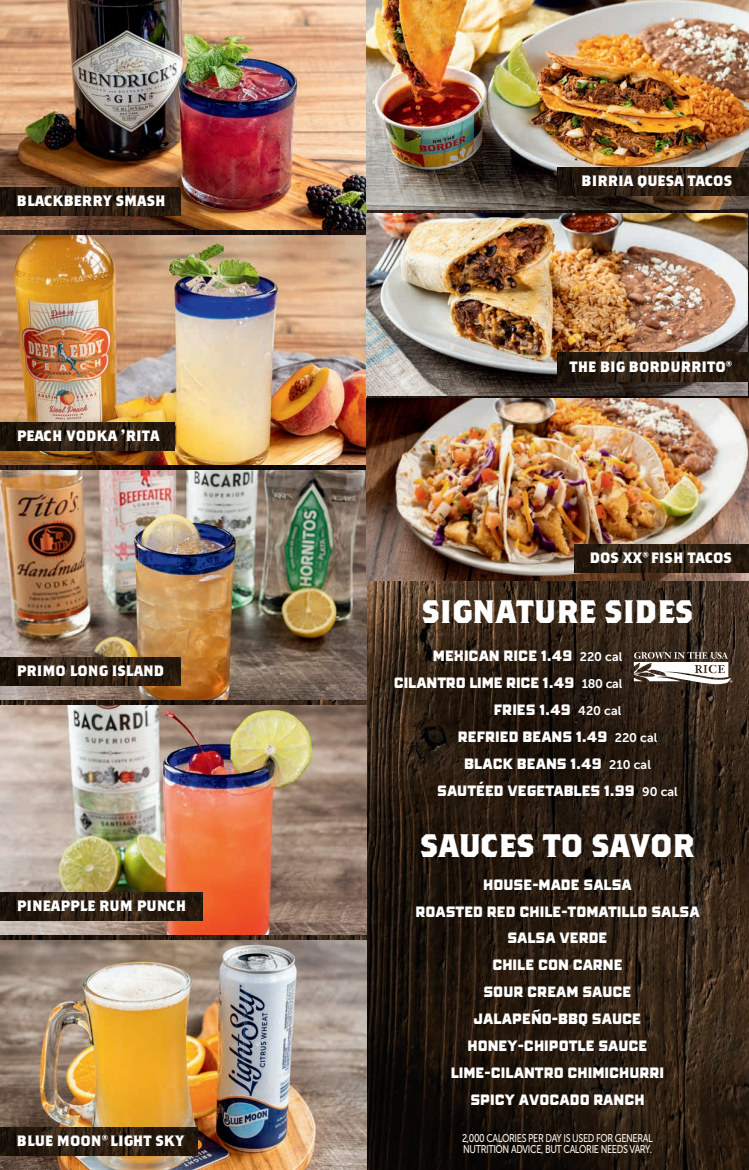
<style>
.page{position:relative;width:749px;height:1170px;background:#fff}
.page>*{position:absolute;margin:0;border:0;box-sizing:border-box;transform-origin:0 0}
.t1{font:32.5px "Border Bold er";color:#fff}
.t2{font:15px/26.9px "Border Sansgria";color:#fff;text-align:center}
.t3{font:15px "Border Bold er";color:#fff}
.t4{font:11.25px/11.2px "Museo Sans 500";letter-spacing:-.04em;color:#f9f5ec;scale:.8 1}
.s1{font-family:"Museo Sans 700";font-size:12.5px}
</style>
<div class="page">
<img style="left:0;top:581px;width:748px;height:589px">
<svg style="left:0;top:229px;width:366px;height:241px;background:#24160f"></svg>
<img style="left:0;top:235px;width:366px;height:230px">
<img style="left:0;top:0;width:366px;height:229px">
<img style="left:0;top:940px;width:366px;height:230px">
<img style="left:0;top:470px;width:366px;height:230px">
<img style="left:0;top:705px;width:366px;height:230px">
<img style="left:366px;top:399px;width:382px;height:182px">
<img style="left:366px;top:213px;width:381px;height:182px">
<img style="left:0;top:422px;width:174px;height:29px">
<img style="left:0;top:187px;width:180px;height:28px">
<img style="left:0;top:658px;width:180px;height:28px">
<img style="left:0;top:893px;width:202px;height:28px">
<img style="left:0;top:1128px;width:197px;height:28px">
<img style="left:557px;top:353px;width:191px;height:28px">
<img style="left:574px;top:544px;width:174px;height:28px">
<svg style="left:633px;top:652px;width:98px;height:32px"></svg>
<img style="left:366px;top:0;width:382px;height:209px">
<img style="left:557px;top:167px;width:191px;height:28px">
<p class="t3" style="left:17px;top:191px;width:150px">BLACKBERRY SMASH</p>
<p class="t3" style="left:17px;top:426px;width:144px">PEACH VODKA ’RITA</p>
<p class="t3" style="left:17px;top:661px;width:149px">PRIMO LONG ISLAND</p>
<p class="t3" style="left:17px;top:896px;width:171px">PINEAPPLE RUM PUNCH</p>
<p class="t3" style="left:17px;top:1131px;width:169px">BLUE MOON<sup>®</sup> LIGHT SKY</p>
<p class="t3" style="left:581px;top:171px;width:152px">BIRRIA QUESA TACOS</p>
<p class="t3" style="left:569px;top:356px;width:164px">THE BIG BORDURRITO<sup>®</sup></p>
<p class="t3" style="left:589px;top:548px;width:144px">DOS XX<sup>®</sup> FISH TACOS</p>
<h1 class="t1" style="left:421px;top:589px;width:273px">SIGNATURE SIDES</h1>
<p class="t2" style="left:432px;top:641px;width:191px">MEXICAN RICE 1.49 <span class="s1">220 cal</span></p>
<p class="t2" style="left:393px;top:668px;width:230px">CILANTRO LIME RICE 1.49 <span class="s1">180 cal</span></p>
<p class="t2" style="left:493px;top:695px;width:129px">FRIES 1.49 <span class="s1">420 cal</span></p>
<p class="t2" style="left:457px;top:722px;width:201px">REFRIED BEANS 1.49 <span class="s1">220 cal</span></p>
<p class="t2" style="left:464px;top:749px;width:188px">BLACK BEANS 1.49 <span class="s1">210 cal</span></p>
<p class="t2" style="left:437px;top:776px;width:242px">SAUTÉED VEGETABLES 1.99 <span class="s1">90 cal</span></p>
<h1 class="t1" style="left:420px;top:824px;width:276px">SAUCES TO SAVOR</h1>
<p class="t2" style="left:415px;top:870px;width:285px">HOUSE-MADE SALSA<br>ROASTED RED CHILE-TOMATILLO SALSA<br>SALSA VERDE<br>CHILE CON CARNE<br>SOUR CREAM SAUCE<br>JALAPEÑO-BBQ SAUCE<br>HONEY-CHIPOTLE SAUCE<br>LIME-CILANTRO CHIMICHURRI<br>SPICY AVOCADO RANCH</p>
<p class="t4" style="left:462px;top:1132px;width:240px">2,000 CALORIES PER DAY IS USED FOR GENERAL<br>NUTRITION ADVICE, BUT CALORIE NEEDS VARY.</p>
</div>
